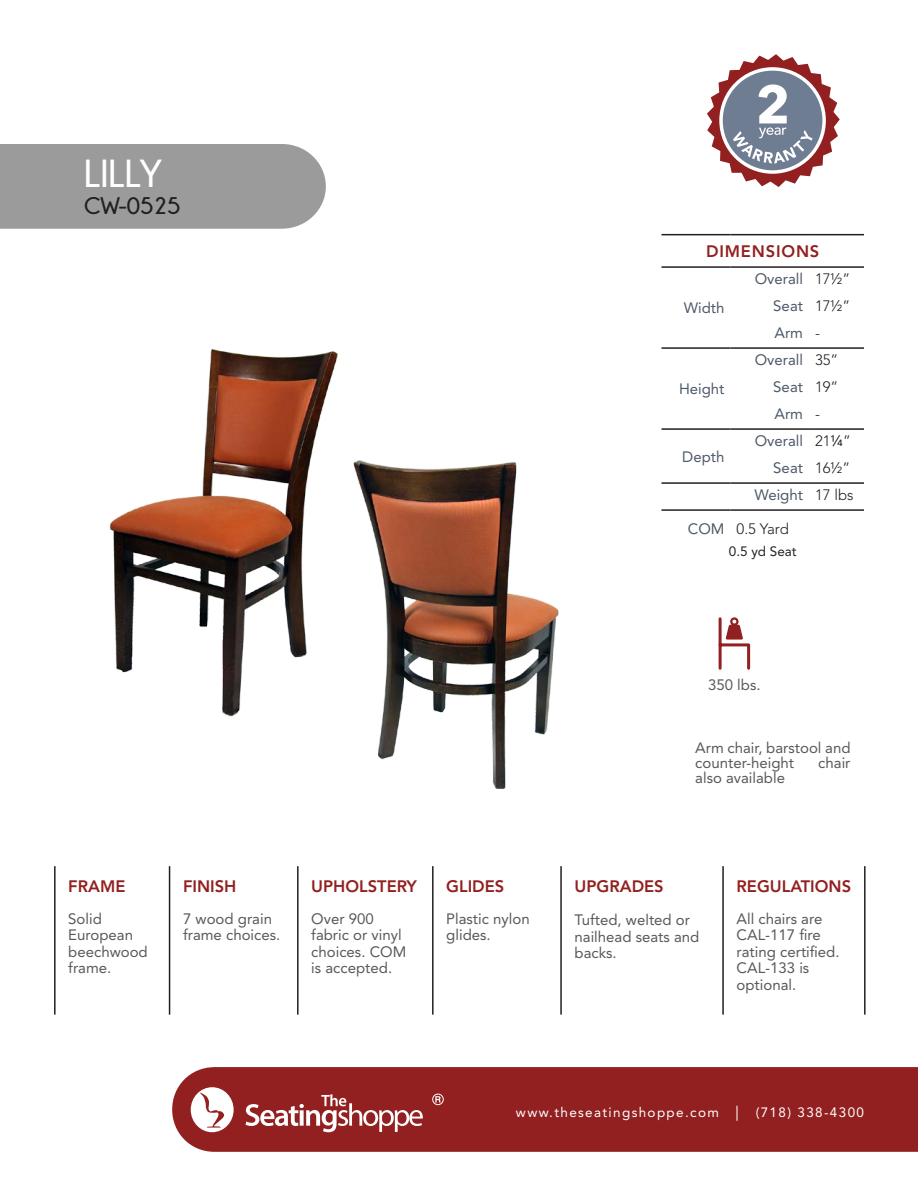
<style>
.page{position:relative;width:918px;height:1188px;background:#fff}
.page>*{position:absolute;margin:0;border:0;box-sizing:border-box;transform-origin:0 0}
.t1{font:700 39px "Champagne&Limousines";color:#fff}
.t2{font:700 24px "Champagne&Limousines";color:#231f20}
.t3{font:800 16.5px "Avenir LT Std";color:#932020}
.t4{font:800 16.5px "Avenir LT Std";letter-spacing:.05em;color:#932020}
.t5{font:15px/16.5px "Avenir LT Std";color:#58595b}
.t6{font:15px/27px "Avenir LT Std";color:#4d5969;text-align:justify}
.t7{font:300 15px "Avenir LT Std";color:#231f20}
.t8{font:13.5px "Avenir LT Std";letter-spacing:.1em;color:#fff}
.t9{font:13.5px "Avenir LT Std";color:#231f20}
.s1{font-weight:300;color:#231f20}
.s2{color:#231f20}
.s3{font-weight:400;color:#4d5969}
.s4{font-size:15px}
</style>
<div class="page">
<div style="left:172px;top:1067px;width:746px;height:85px;background:#932020"></div>
<hr style="left:297px;top:866px;width:2px;height:149px;background:#231f20">
<hr style="left:432px;top:866px;width:2px;height:149px;background:#231f20">
<hr style="left:560px;top:866px;width:2px;height:149px;background:#231f20">
<hr style="left:169px;top:866px;width:1px;height:149px;background:#231f20">
<hr style="left:54px;top:866px;width:2px;height:149px;background:#231f20">
<hr style="left:722px;top:866px;width:2px;height:149px;background:#231f20">
<hr style="left:864px;top:866px;width:2px;height:149px;background:#231f20">
<svg style="left:246px;top:1094px;width:177px;height:38px"></svg>
<svg style="left:191px;top:1087px;width:43px;height:45px"></svg>
<div style="left:0;top:144px;width:326px;height:85px;background:#9a9b9a"></div>
<svg style="left:718px;top:617px;width:33px;height:53px"></svg>
<div style="left:730px;top:617px;width:9px;height:9px;border:2px solid #932020;border-radius:50%"></div>
<div style="left:432px;top:1094px;width:12px;height:11px;border:1px solid #fff;border-radius:50%"></div>
<svg style="left:435px;top:1096px;width:6px;height:7px"></svg>
<svg style="left:707px;top:54px;width:133px;height:133px"></svg>
<hr style="left:662px;top:347px;width:69px;height:2px;background:#231f20">
<hr style="left:731px;top:347px;width:78px;height:2px;background:#231f20">
<hr style="left:809px;top:347px;width:55px;height:2px;background:#231f20">
<hr style="left:662px;top:428px;width:69px;height:2px;background:#231f20">
<hr style="left:731px;top:428px;width:78px;height:2px;background:#231f20">
<hr style="left:809px;top:428px;width:55px;height:2px;background:#231f20">
<hr style="left:662px;top:482px;width:69px;height:2px;background:#231f20">
<hr style="left:731px;top:482px;width:78px;height:2px;background:#231f20">
<hr style="left:809px;top:482px;width:55px;height:2px;background:#231f20">
<hr style="left:662px;top:509px;width:69px;height:2px;background:#231f20">
<hr style="left:731px;top:509px;width:78px;height:2px;background:#231f20">
<hr style="left:809px;top:509px;width:55px;height:2px;background:#231f20">
<hr style="left:662px;top:234px;width:69px;height:1px;background:#231f20">
<hr style="left:731px;top:234px;width:78px;height:1px;background:#231f20">
<hr style="left:809px;top:234px;width:55px;height:1px;background:#231f20">
<hr style="left:662px;top:266px;width:69px;height:2px;background:#231f20">
<hr style="left:731px;top:266px;width:78px;height:2px;background:#231f20">
<hr style="left:809px;top:266px;width:55px;height:2px;background:#231f20">
<img style="left:353px;top:460px;width:206px;height:329px">
<img style="left:109px;top:350px;width:229px;height:367px">
<h1 class="t1" style="left:84px;top:152px;width:80px">LILLY</h1>
<h2 class="t2" style="left:84px;top:192px;width:98px">CW-0525</h2>
<p class="t4" style="left:706px;top:242px;width:115px">DIMENSIONS</p>
<p class="t6" style="left:684px;top:295px;width:42px">Width</p>
<p class="t6" style="left:679px;top:376px;width:47px">Height</p>
<p class="t6" style="left:773px;top:266px;width:78px;text-indent:-19px">Overall <span class="s1">17½” </span>Seat <span class="s1">17½” </span>Arm <span class="s1">-</span></p>
<p class="t6" style="left:773px;top:347px;width:67px;text-indent:-19px">Overall <span class="s1">35” </span>Seat <span class="s1">19” </span>Arm <span class="s1">-</span></p>
<p class="t6" style="left:755px;top:428px;width:101px;text-align:right">Overall <span class="s1">21</span><span class="s2">¼</span><span class="s1">”<br></span>Seat <span class="s1">16½”<br></span>Weight <span class="s1">17 lbs</span></p>
<p class="t7" style="left:688px;top:520px;width:102px"><span class="s3">COM</span> 0.5 Yard</p>
<p class="t9" style="left:729px;top:544px;width:69px">0.5 yd Seat</p>
<p class="t6" style="left:682px;top:443px;width:44px">Depth</p>
<p class="t3" style="left:68px;top:877px;width:59px">FRAME</p>
<p class="t5" style="left:68px;top:910px;width:81px">Solid<br>European beechwood frame.</p>
<p class="t3" style="left:183px;top:877px;width:55px">FINISH</p>
<p class="t5" style="left:183px;top:910px;width:99px">7 wood grain frame choices.</p>
<p class="t3" style="left:311px;top:877px;width:107px">UPHOLSTERY</p>
<p class="t5" style="left:311px;top:910px;width:97px">Over 900 fabric or vinyl choices. COM is accepted.</p>
<p class="t3" style="left:446px;top:877px;width:60px">GLIDES</p>
<p class="t5" style="left:446px;top:910px;width:85px">Plastic nylon glides.</p>
<p class="t5" style="left:708px;top:676px;width:54px">350 lbs.</p>
<p class="t5" style="left:695px;top:741px;width:157px;line-height:15px">Arm chair, barstool and counter-height</p>
<p class="t5" style="left:818px;top:755px;width:34px">chair</p>
<p class="t5" style="left:695px;top:770px;width:91px">also available</p>
<p class="t3" style="left:575px;top:877px;width:91px">UPGRADES</p>
<p class="t5" style="left:575px;top:912px;width:126px">Tufted, welted or nailhead seats and backs.</p>
<p class="t3" style="left:737px;top:877px;width:116px">REGULATIONS</p>
<p class="t5" style="left:737px;top:910px;width:105px">All chairs are<br>CAL-117 fire rating certified.<br>CAL-133 is optional.</p>
<p class="t8" style="left:516px;top:1104px;width:350px">www.theseatingshoppe.com <span class="s4">|</span> (718) 338-4300</p>
</div>
